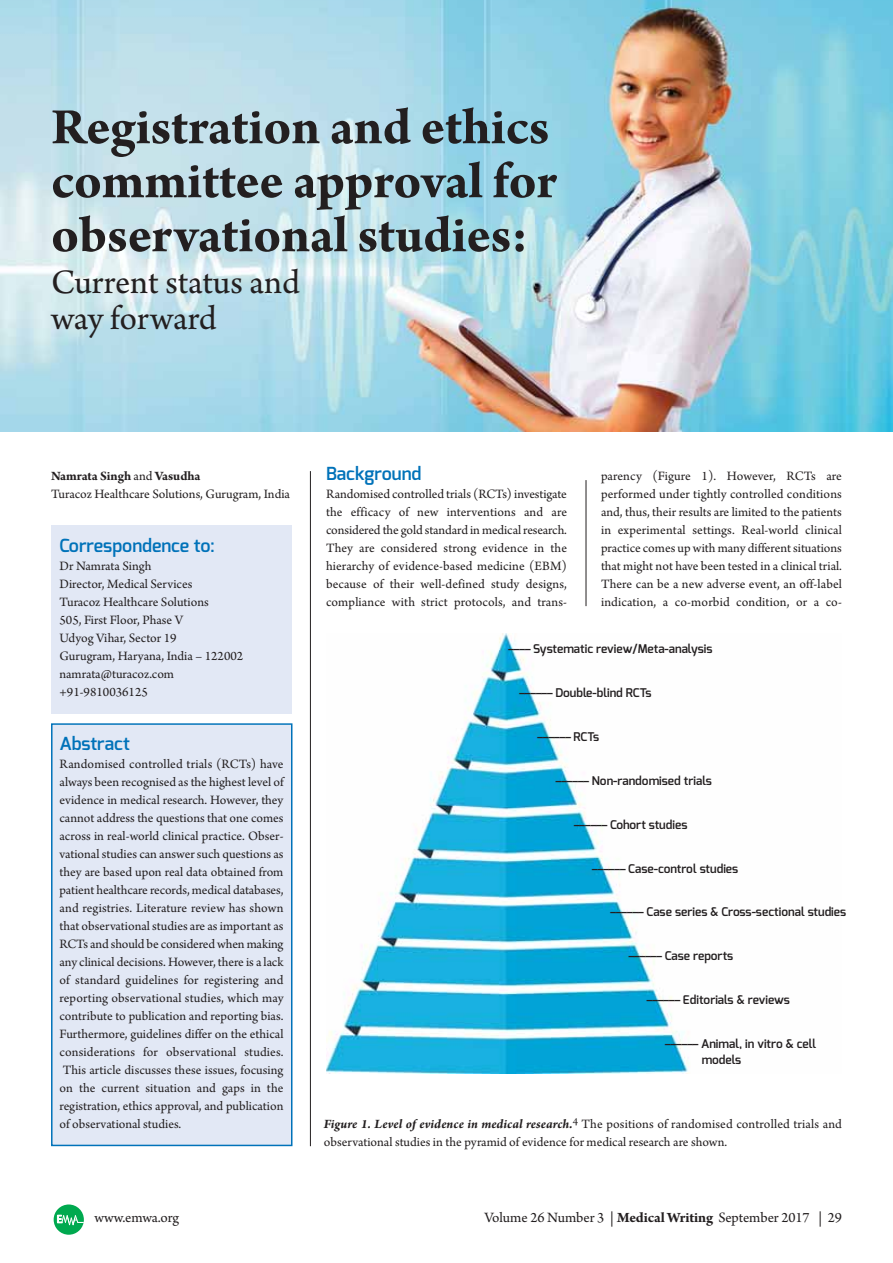
<style>
.page{position:relative;width:893px;height:1263px;background:#fff}
.page>*{position:absolute;margin:0;border:0;box-sizing:border-box;transform-origin:0 0}
.t1{font:700 54px/54px "Arno Pro";color:#231f20}
.t2{font:36px/36px "Arno Pro";color:#231f20}
.t3{font:600 18px "Exo";color:#0072b9}
.t4{font:15px "Arno Pro";letter-spacing:-.005em;color:#231f20}
.t5{font:13.5px/18px "Arno Pro";color:#231f20}
.t6{font:600 12px/16.5px "Exo";color:#231f20}
.s1{font-weight:700}
.s2{font-weight:700;font-style:italic}
</style>
<div class="page">
<svg style="left:54px;top:1204px;width:30px;height:31px"></svg>
<div style="left:53px;top:725px;width:238px;height:420px;background:#e2e8f5"></div>
<div style="left:51px;top:723px;width:241px;height:423px;border:2px solid #0072b9"></div>
<div style="left:51px;top:525px;width:240px;height:189px;background:#e2e8f5"></div>
<hr style="left:586px;top:480px;width:1px;height:126px;background:#231f20">
<hr style="left:310px;top:471px;width:1px;height:675px;background:#231f20">
<img style="left:0;top:0;width:893px;height:432px">
<img style="left:326px;top:633px;width:363px;height:441px">
<h1 class="t1" style="left:51px;top:105px;width:507px">Registration and ethics committee approval for observational studies:</h1>
<h2 class="t2" style="left:51px;top:268px;width:250px">Current status and way forward</h2>
<p class="t5" style="left:51px;top:468px;width:241px"><span class="s1">Namrata Singh</span> and <span class="s1">Vasudha<br></span>Turacoz Healthcare Solutions, Gurugram, India</p>
<h3 class="t3" style="left:60px;top:538px;width:157px">Correspondence to:</h3>
<p class="t5" style="left:60px;top:558px;width:185px">Dr Namrata Singh<br>Director, Medical Services<br>Turacoz Healthcare Solutions<br>505, First Floor, Phase V<br>Udyog Vihar, Sector 19<br>Gurugram, Haryana, India – 122002 namrata@turacoz.com +91-9810036125</p>
<h3 class="t3" style="left:60px;top:736px;width:72px">Abstract</h3>
<p class="t5" style="left:60px;top:756px;width:226px;text-align:justify">Randomised controlled trials (RCTs) have always been recognised as the highest level of evidence in medical research. However, they cannot address the questions that one comes across in real-world clinical practice. Obser - vational studies can answer such questions as they are based upon real data obtained from patient healthcare records, medical databases, and registries. Literature review has shown that observational studies are as important as RCTs and should be considered when making any clinical decisions. However, there is a lack of standard guidelines for registering and reporting observational studies, which may contribute to publication and reporting bias.<br>Furthermore, guidelines differ on the ethical considerations for observational studies.<br>This article discusses these issues, focusing on the current situation and gaps in the registration, ethics approval, and publication of observ ational studies.</p>
<h3 class="t3" style="left:326px;top:466px;width:97px">Background</h3>
<p class="t5" style="left:326px;top:486px;width:243px;text-align:justify">Randomised controlled trials (RCTs) investigate the efficacy of new interventions and are considered the gold standard in medical research.<br>They are considered strong evidence in the hierarchy of evidence-based medicine (EBM) because of their well-defined study designs, compliance with strict protocols, and trans -</p>
<p class="t5" style="left:601px;top:468px;width:242px;text-align:justify">parency (Figure 1). However, RCTs are performed under tightly controlled conditions and, thus, their results are limited to the patients in experimental settings. Real-world clinical practice comes up with many different situations that might not have been tested in a clinical trial.<br>There can be a new adverse event, an off-label indication, a co-morbid condition, or a co-</p>
<p class="t6" style="left:508px;top:642px;width:206px">–––– Systematic review/Meta-analysis</p>
<p class="t6" style="left:519px;top:686px;width:134px">–––––– Double-blind RCTs</p>
<p class="t6" style="left:537px;top:730px;width:63px">–––––– RCTs</p>
<p class="t6" style="left:555px;top:773px;width:158px">–––––– Non-randomised trials</p>
<p class="t6" style="left:574px;top:817px;width:115px">–––––– Cohort studies</p>
<p class="t6" style="left:592px;top:861px;width:148px">–––––– Case-control studies</p>
<p class="t6" style="left:610px;top:905px;width:238px">–––––– Case series &amp; Cross-sectional studies</p>
<p class="t6" style="left:628px;top:949px;width:106px">–––––– Case reports</p>
<p class="t6" style="left:647px;top:992px;width:145px">–––––– Editorials &amp; reviews</p>
<p class="t6" style="left:702px;top:1036px;width:116px;text-indent:-37px">–––––– Animal, in vitro &amp; cell models</p>
<p class="t5" style="left:324px;top:1116px;width:519px"><span class="s2">Figure 1. Level of evidence in medical research.</span><sup>4</sup> The positions of randomised controlled trials and observational studies in the pyramid of evidence for medical research are shown.</p>
<p class="t4" style="left:95px;top:1212px;width:86px">www.emwa.org</p>
<p class="t4" style="left:484px;top:1212px;width:359px">Volume 26 Number 3 | <span class="s1">Medical Writing</span> September 2017 | 29</p>
</div>
